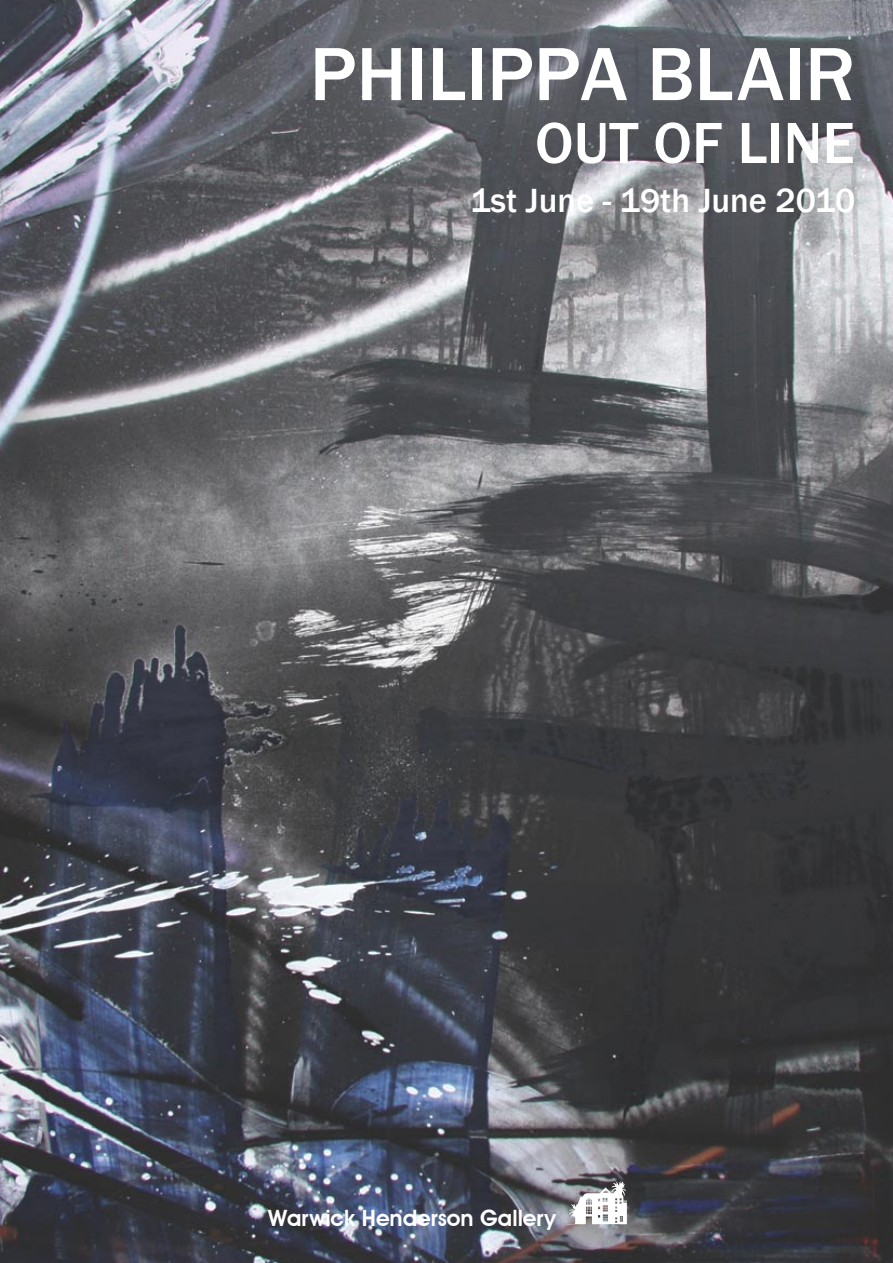
<style>
.page{position:relative;width:893px;height:1263px;background:#fff}
.page>*{position:absolute;margin:0;border:0;box-sizing:border-box;transform-origin:0 0}
.t1{font:500 78px "Franklin Gothic";color:#fff}
.t2{font:500 60px "Franklin Gothic";color:#fff}
.t3{font:500 34.5px "Franklin Gothic";color:#fff}
.t4{font:600 22.5px "Avant Garde IT Cby BT";color:#fff}
</style>
<div class="page">
<img style="left:0;top:0;width:893px;height:1263px">
<svg style="left:567px;top:1181px;width:60px;height:43px"></svg>
<p class="t1" style="left:310px;top:26px;width:547px">PHILIPPA BLAIR</p>
<p class="t2" style="left:535px;top:106px;width:321px">OUT OF LINE</p>
<p class="t3" style="left:470px;top:179px;width:386px">1st June - 19th June 2010</p>
<p class="t4" style="left:268px;top:1204px;width:289px">Warwick Henderson Gallery</p>
</div>
